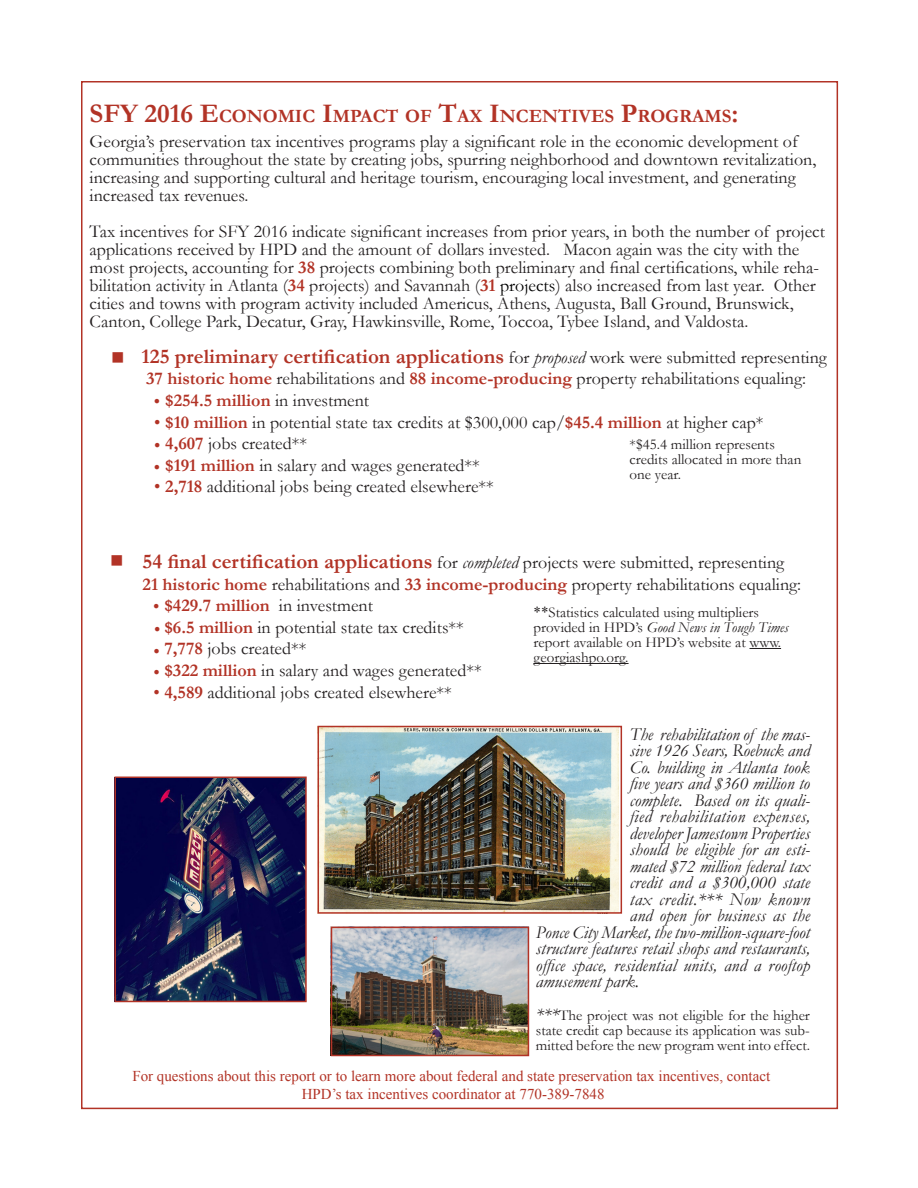
<style>
.page{position:relative;width:918px;height:1188px;background:#fff}
.page>*{position:absolute;margin:0;border:0;box-sizing:border-box;transform-origin:0 0}
.t1{font:700 21px "Garamond";color:#b23326}
.t2{font:700 18.9px "Garamond";color:#b23326}
.t3{font:18px/18px "Garamond";color:#231f20}
.t4{font:italic 18px "Garamond";color:#231f20}
.t5{font:700 18px "Garamond";color:#b23326}
.t6{font:italic 18px "Garamond";letter-spacing:.025em;color:#231f20}
.t7{font:18px "Times New Roman";color:#b23326}
.t8{font:18px "Wingdings";color:#b23326}
.t9{font:15px/15px "Garamond";color:#231f20}
.t10{font:15px "Times New Roman";color:#b23326}
.s1{font-size:27px}
.s2{font-weight:700;color:#b23326}
.s3{color:#000}
.s4{font-weight:400;font-size:18px;color:#231f20}
.s5{font-weight:400;font-style:italic;font-size:18px;color:#231f20}
.s6{font-family:"Times New Roman";font-weight:400}
.s7{font-weight:400;color:#231f20}
.s8{font-family:"Times New Roman";color:#b23326}
.s9{font-weight:700;font-size:21px;color:#b23326}
.s10{font-style:italic}
.s11{font-family:"Times New Roman"}
.s12{font-style:italic;font-size:18px}
</style>
<div class="page">
<hr style="left:750px;top:648px;width:31px;height:1px;background:#231f20">
<hr style="left:534px;top:663px;width:95px;height:1px;background:#231f20">
<img style="left:117px;top:780px;width:187px;height:219px">
<img style="left:321px;top:729px;width:297px;height:182px">
<img style="left:330px;top:927px;width:196px;height:128px">
<div style="left:114px;top:777px;width:193px;height:225px;border:2px solid #b23326"></div>
<div style="left:318px;top:726px;width:304px;height:188px;border:2px solid #b23326"></div>
<div style="left:331px;top:927px;width:198px;height:129px;border:2px solid #b23326"></div>
<p class="t2" style="left:90px;top:104px;width:651px"><span class="s1">SFY 2016 E</span>CONOMIC <span class="s1">I</span>MPACT OF <span class="s1">T</span>AX <span class="s1">I</span>NCENTIVES <span class="s1">P</span>ROGRAMS<span class="s1">:</span></p>
<p class="t3" style="left:90px;top:132px;width:728px">Georgia’s preservation tax incentives programs play a significant role in the economic development of communities throughout the state by creating jobs, spurring neighborhood and downtown revitalization, increasing and supporting cultural and heritage tourism, encouraging local investment, and generating increased tax revenues.</p>
<p class="t3" style="left:90px;top:222px;width:737px">Tax incentives for SFY 2016 indicate significant increases from prior years, in both the number of project applications received by HPD and the amount of dollars invested. Macon again was the city with the most projects, accounting for <span class="s2">38</span> projects combining both preliminary and final certifications, while reha&shy;bilitation activity in Atlanta (<span class="s2">34</span> projects) and Savannah (<span class="s2">31</span> <span class="s3">projects</span>) also increased from last year. Other cities and towns with program activity included Americus, Athens, Augusta, Ball Ground, Brunswick, Canton, College Park, Decatur, Gray, Hawkinsville, Rome, Toccoa, Tybee Island, and Valdosta.</p>
<p class="t8" style="left:111px;top:348px;width:15px">■</p>
<p class="t1" style="left:142px;top:342px;width:687px">125 preliminary certification applications <span class="s4">for</span> <span class="s5">proposed</span> <span class="s4">work were submitted representing</span></p>
<p class="t3" style="left:146px;top:369px;width:661px"><span class="s2">37 historic home</span> rehabilitations and <span class="s2">88 income-producing</span> property rehabilitations equaling:</p>
<p class="t5" style="left:154px;top:388px;width:217px"><span class="s6">•</span> $254.5 million <span class="s7">in investment</span></p>
<p class="t3" style="left:154px;top:412px;width:611px"><span class="s8">•</span> <span class="s2">$10 million</span> in potential state tax credits at $300,000 cap/<span class="s2">$45.4 million</span> at higher cap*</p>
<p class="t3" style="left:165px;top:434px;width:143px"><span class="s2">4,607</span> jobs created**</p>
<p class="t3" style="left:165px;top:456px;width:316px"><span class="s2">$191 million</span> in salary and wages generated**</p>
<p class="t3" style="left:154px;top:477px;width:341px"><span class="s8">•</span> <span class="s2">2,718</span> additional jobs being created elsewhere**</p>
<p class="t9" style="left:630px;top:437px;width:173px">*$45.4 million represents credits allocated in more than one year.</p>
<p class="t7" style="left:154px;top:433px;width:8px">•</p>
<p class="t7" style="left:154px;top:454px;width:8px">•</p>
<p class="t8" style="left:110px;top:551px;width:15px">■</p>
<p class="t3" style="left:143px;top:551px;width:660px;line-height:21.6px"><span class="s9">54 final certification applications</span> for <span class="s10">completed</span> projects were submitted, representing<br><span class="s2">21 historic home</span> rehabilitations and <span class="s2">33 income-producing</span> property rehabilitations equaling:</p>
<p class="t5" style="left:153px;top:593px;width:221px"><span class="s6">•</span> $429.7 million <span class="s7">in investment</span></p>
<p class="t3" style="left:154px;top:618px;width:311px"><span class="s8">•</span> <span class="s2">$6.5 million</span> in potential state tax credits**</p>
<p class="t3" style="left:165px;top:639px;width:143px"><span class="s2">7,778</span> jobs created**</p>
<p class="t3" style="left:154px;top:661px;width:330px"><span class="s8">•</span> <span class="s2">$322 million</span> in salary and wages generated**</p>
<p class="t3" style="left:153px;top:683px;width:300px"><span class="s8">•</span> <span class="s2">4,589</span> additional jobs created elsewhere**</p>
<p class="t9" style="left:534px;top:605px;width:257px"><span class="s11">**</span>Statistics calculated using multipliers provided in HPD’s <span class="s10">Good News in Tough Times </span>report available on HPD’s website at www. georgiashpo.org.</p>
<p class="t7" style="left:154px;top:639px;width:8px">•</p>
<p class="t4" style="left:630px;top:722px;width:182px">The rehabilitation of the mas-</p>
<p class="t4" style="left:630px;top:738px;width:182px">sive 1926 Sears, Roebuck and</p>
<p class="t4" style="left:630px;top:755px;width:182px">Co. building in Atlanta took</p>
<p class="t4" style="left:630px;top:771px;width:182px">five years and $360 million to</p>
<p class="t4" style="left:630px;top:788px;width:182px">complete. Based on its quali-</p>
<p class="t6" style="left:630px;top:804px;width:182px">fied rehabilitation expenses,</p>
<p class="t4" style="left:630px;top:821px;width:182px">developer Jamestown Properties</p>
<p class="t4" style="left:630px;top:837px;width:182px">should be eligible for an esti-</p>
<p class="t4" style="left:630px;top:854px;width:182px">mated $72 million federal tax</p>
<p class="t4" style="left:630px;top:870px;width:182px">credit and a $300,000 state</p>
<p class="t6" style="left:630px;top:887px;width:182px">tax credit.*** Now known</p>
<p class="t4" style="left:630px;top:903px;width:182px">and open for business as the</p>
<p class="t4" style="left:536px;top:920px;width:276px">Ponce City Market, the two-million-square-foot</p>
<p class="t4" style="left:536px;top:936px;width:276px">structure features retail shops and restaurants,</p>
<p class="t4" style="left:536px;top:953px;width:276px">office space, residential units, and a rooftop</p>
<p class="t4" style="left:536px;top:969px;width:105px">amusement park.</p>
<p class="t9" style="left:536px;top:1008px;width:276px;text-align:justify"><span class="s12">***</span>The project was not eligible for the higher state credit cap because its application was sub&shy;mitted before the new program went into effect.</p>
<p class="t10" style="left:132px;top:1066px;width:639px">For questions about this report or to learn more about federal and state preservation tax incentives, contact</p>
<p class="t10" style="left:302px;top:1084px;width:304px">HPD’s tax incentives coordinator at 770-389-7848</p>
</div>
